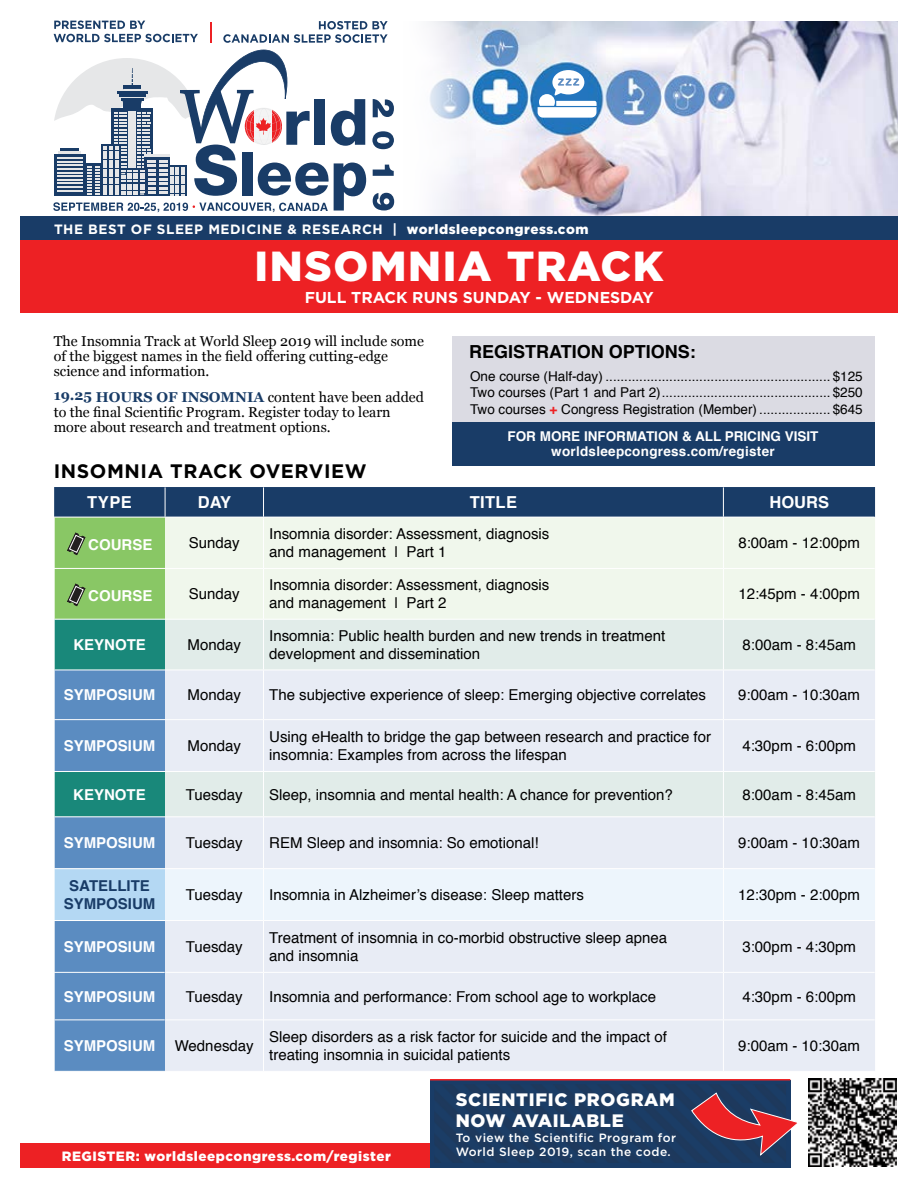
<style>
.page{position:relative;width:918px;height:1188px;background:#fff}
.page>*{position:absolute;margin:0;border:0;box-sizing:border-box;transform-origin:0 0}
.t1{font:900 42px "Gotham";letter-spacing:.04em;color:#fff}
.t2{font:700 19.5px "Gotham";letter-spacing:.03em;color:#000}
.t3{font:900 18px/21.6px "Gotham";letter-spacing:.04em;color:#fff}
.t4{font:700 18px "Helvetica";color:#000}
.t5{font:700 16.5px "Helvetica";letter-spacing:.02em;color:#fff}
.t6{font:700 15.75px "Gotham";color:#fff}
.t7{font:15px/18px "Helvetica";color:#000}
.t8{font:700 15px "Helvetica";color:#fff}
.t9{font:700 15px/18px "Helvetica";color:#193c67;text-align:center}
.t10{font:14.25px/15px "Georgia";color:#000}
.t11{font:13.5px/16.2px "Helvetica";color:#000;text-align:justify}
.t12{font:700 13.5px/15px "Helvetica";color:#fff;text-align:center}
.t13{font:700 13.5px "Gotham";letter-spacing:.04em;color:#fff}
.t14{font:900 13.5px "Gotham";letter-spacing:.04em;color:#fff}
.t15{font:500 12px/14.4px "Gotham";letter-spacing:.04em;color:#fff}
.s1{font-weight:900}
.s2{font-weight:700;color:#193c67}
.s3{font-weight:700;color:#ed2124}
</style>
<div class="page">
<img style="left:429px;top:21px;width:469px;height:195px">
<div style="left:20px;top:216px;width:878px;height:25px;background:#193c67"></div>
<div style="left:20px;top:240px;width:878px;height:73px;background:#ed2124"></div>
<svg style="left:373px;top:99px;width:21px;height:18px"></svg>
<svg style="left:372px;top:131px;width:22px;height:18px"></svg>
<svg style="left:373px;top:165px;width:21px;height:11px"></svg>
<svg style="left:373px;top:193px;width:21px;height:17px"></svg>
<svg style="left:54px;top:20px;width:144px;height:22px"></svg>
<svg style="left:223px;top:21px;width:165px;height:22px"></svg>
<svg style="left:210px;top:22px;width:1px;height:21px"></svg>
<svg style="left:53px;top:49px;width:313px;height:163px"></svg>
<div style="left:55px;top:817px;width:110px;height:254px;background:#5b8cc1"></div>
<div style="left:165px;top:817px;width:710px;height:254px;background:#e8ecf5"></div>
<div style="left:54px;top:869px;width:111px;height:52px;background:#b4d8f3"></div>
<div style="left:165px;top:869px;width:710px;height:51px;background:#edf5fc"></div>
<hr style="left:54px;top:868px;width:111px;height:1px;background:#fff">
<hr style="left:165px;top:868px;width:99px;height:1px;background:#fff">
<hr style="left:264px;top:868px;width:459px;height:1px;background:#fff">
<hr style="left:723px;top:868px;width:152px;height:1px;background:#fff">
<hr style="left:54px;top:920px;width:111px;height:1px;background:#fff">
<hr style="left:165px;top:920px;width:99px;height:1px;background:#fff">
<hr style="left:264px;top:920px;width:459px;height:1px;background:#fff">
<hr style="left:723px;top:920px;width:152px;height:1px;background:#fff">
<hr style="left:54px;top:972px;width:111px;height:1px;background:#fff">
<hr style="left:165px;top:972px;width:98px;height:1px;background:#fff">
<hr style="left:264px;top:972px;width:459px;height:1px;background:#fff">
<hr style="left:723px;top:972px;width:152px;height:1px;background:#fff">
<hr style="left:54px;top:1020px;width:111px;height:1px;background:#fff">
<hr style="left:165px;top:1020px;width:98px;height:1px;background:#fff">
<hr style="left:264px;top:1020px;width:459px;height:1px;background:#fff">
<hr style="left:723px;top:1020px;width:152px;height:1px;background:#fff">
<hr style="left:54px;top:869px;width:1px;height:51px;background:#fff">
<hr style="left:263px;top:869px;width:1px;height:51px;background:#fff">
<hr style="left:723px;top:869px;width:1px;height:51px;background:#fff">
<hr style="left:723px;top:817px;width:1px;height:51px;background:#fff">
<hr style="left:723px;top:921px;width:1px;height:51px;background:#fff">
<hr style="left:723px;top:973px;width:1px;height:47px;background:#fff">
<hr style="left:723px;top:1020px;width:1px;height:51px;background:#fff">
<hr style="left:263px;top:817px;width:1px;height:51px;background:#fff">
<hr style="left:263px;top:921px;width:1px;height:51px;background:#fff">
<hr style="left:263px;top:972px;width:1px;height:48px;background:#fff">
<hr style="left:263px;top:1020px;width:1px;height:51px;background:#fff">
<svg style="left:54px;top:487px;width:821px;height:330px;background:#c4d6d6"></svg>
<div style="left:452px;top:336px;width:422px;height:86px;background:#dbdbe3"></div>
<div style="left:452px;top:422px;width:422px;height:43px;background:#193c67"></div>
<svg style="left:538px;top:70px;width:60px;height:48px"></svg>
<div style="left:20px;top:1143px;width:413px;height:24px;background:#ed2124"></div>
<div style="left:430px;top:1080px;width:360px;height:87px;background:#193c67"></div>
<hr style="left:430px;top:1079px;width:360px;height:2px;background:#ed2124">
<svg style="left:690px;top:1092px;width:107px;height:65px"></svg>
<img style="left:809px;top:1079px;width:87px;height:87px">
<p class="t13" style="left:54px;top:220px;width:536px">THE BEST OF SLEEP MEDICINE &amp; RESEARCH | <span class="s1">worldsleepcongress.com</span></p>
<h1 class="t1" style="left:254px;top:237px;width:411px">INSOMNIA TRACK</h1>
<p class="t6" style="left:305px;top:287px;width:351px">FULL TRACK RUNS SUNDAY - WEDNESDAY</p>
<p class="t10" style="left:54px;top:333px;width:372px">The Insomnia Track at World Sleep 2019 will include some of the biggest names in the field offering cutting-edge science and information.</p>
<p class="t10" style="left:54px;top:389px;width:372px"><span class="s2">19.25 HOURS OF INSOMNIA</span> content have been added to the final Scientific Program. Register today to learn more about research and treatment options.</p>
<p class="t4" style="left:469px;top:337px;width:228px">REGISTRATION OPTIONS:</p>
<p class="t11" style="left:470px;top:369px;width:394px">One course (Half-day) ............................................................ $125<br>Two courses (Part 1 and Part 2)............................................. $250<br>Two courses <span class="s3">+</span> Congress Registration (Member) ................... $645</p>
<p class="t12" style="left:508px;top:429px;width:313px">FOR MORE INFORMATION &amp; ALL PRICING VISIT worldsleepcongress.com/register</p>
<h2 class="t2" style="left:54px;top:459px;width:314px">INSOMNIA TRACK OVERVIEW</h2>
<p class="t5" style="left:87px;top:489px;width:46px">TYPE</p>
<p class="t5" style="left:198px;top:489px;width:35px">DAY</p>
<p class="t5" style="left:470px;top:489px;width:49px">TITLE</p>
<p class="t5" style="left:769px;top:489px;width:61px">HOURS</p>
<p class="t8" style="left:88px;top:533px;width:66px">COURSE</p>
<p class="t7" style="left:189px;top:535px;width:52px">Sunday</p>
<p class="t7" style="left:269px;top:526px;width:282px">Insomnia disorder: Assessment, diagnosis and management | Part 1</p>
<p class="t7" style="left:738px;top:535px;width:123px">8:00am - 12:00pm</p>
<p class="t8" style="left:88px;top:584px;width:66px">COURSE</p>
<p class="t7" style="left:189px;top:586px;width:52px">Sunday</p>
<p class="t7" style="left:269px;top:577px;width:282px">Insomnia disorder: Assessment, diagnosis and management | Part 2</p>
<p class="t7" style="left:738px;top:586px;width:123px">12:45pm - 4:00pm</p>
<p class="t8" style="left:73px;top:633px;width:74px">KEYNOTE</p>
<p class="t7" style="left:188px;top:636px;width:55px">Monday</p>
<p class="t7" style="left:269px;top:627px;width:398px">Insomnia: Public health burden and new trends in treatment development and dissemination</p>
<p class="t7" style="left:743px;top:636px;width:115px">8:00am - 8:45am</p>
<p class="t8" style="left:64px;top:683px;width:93px">SYMPOSIUM</p>
<p class="t7" style="left:188px;top:687px;width:55px">Monday</p>
<p class="t7" style="left:269px;top:687px;width:438px">The subjective experience of sleep: Emerging objective correlates</p>
<p class="t7" style="left:738px;top:687px;width:123px">9:00am - 10:30am</p>
<p class="t8" style="left:64px;top:734px;width:93px">SYMPOSIUM</p>
<p class="t7" style="left:188px;top:737px;width:55px">Monday</p>
<p class="t7" style="left:269px;top:728px;width:443px">Using eHealth to bridge the gap between research and practice for insomnia: Examples from across the lifespan</p>
<p class="t7" style="left:742px;top:737px;width:115px">4:30pm - 6:00pm</p>
<p class="t8" style="left:73px;top:782px;width:74px">KEYNOTE</p>
<p class="t7" style="left:186px;top:786px;width:58px">Tuesday</p>
<p class="t7" style="left:269px;top:786px;width:405px">Sleep, insomnia and mental health: A chance for prevention?</p>
<p class="t7" style="left:742px;top:786px;width:115px">8:00am - 8:45am</p>
<p class="t8" style="left:64px;top:831px;width:93px">SYMPOSIUM</p>
<p class="t7" style="left:186px;top:835px;width:58px">Tuesday</p>
<p class="t7" style="left:269px;top:835px;width:271px">REM Sleep and insomnia: So emotional!</p>
<p class="t7" style="left:738px;top:835px;width:123px">9:00am - 10:30am</p>
<p class="t9" style="left:64px;top:877px;width:93px">SATELLITE<br>SYMPOSIUM</p>
<p class="t7" style="left:186px;top:886px;width:58px">Tuesday</p>
<p class="t7" style="left:269px;top:886px;width:316px">Insomnia in Alzheimer’s disease: Sleep matters</p>
<p class="t7" style="left:738px;top:886px;width:123px">12:30pm - 2:00pm</p>
<p class="t8" style="left:64px;top:935px;width:93px">SYMPOSIUM</p>
<p class="t7" style="left:186px;top:938px;width:58px">Tuesday</p>
<p class="t7" style="left:269px;top:929px;width:399px">Treatment of insomnia in co-morbid obstructive sleep apnea and insomnia</p>
<p class="t7" style="left:742px;top:938px;width:115px">3:00pm - 4:30pm</p>
<p class="t8" style="left:64px;top:984px;width:93px">SYMPOSIUM</p>
<p class="t7" style="left:186px;top:988px;width:58px">Tuesday</p>
<p class="t7" style="left:269px;top:988px;width:388px">Insomnia and performance: From school age to workplace</p>
<p class="t7" style="left:742px;top:988px;width:115px">4:30pm - 6:00pm</p>
<p class="t8" style="left:64px;top:1034px;width:93px">SYMPOSIUM</p>
<p class="t7" style="left:175px;top:1037px;width:80px">Wednesday</p>
<p class="t7" style="left:269px;top:1028px;width:399px">Sleep disorders as a risk factor for suicide and the impact of treating insomnia in suicidal patients</p>
<p class="t7" style="left:738px;top:1037px;width:123px">9:00am - 10:30am</p>
<p class="t14" style="left:62px;top:1146px;width:331px">REGISTER: worldsleepcongress.com/register</p>
<p class="t3" style="left:456px;top:1088px;width:221px">SCIENTIFIC PROGRAM<br>NOW AVAILABLE</p>
<p class="t15" style="left:456px;top:1130px;width:222px">To view the Scientific Program for<br>World Sleep 2019, scan the code.</p>
</div>
